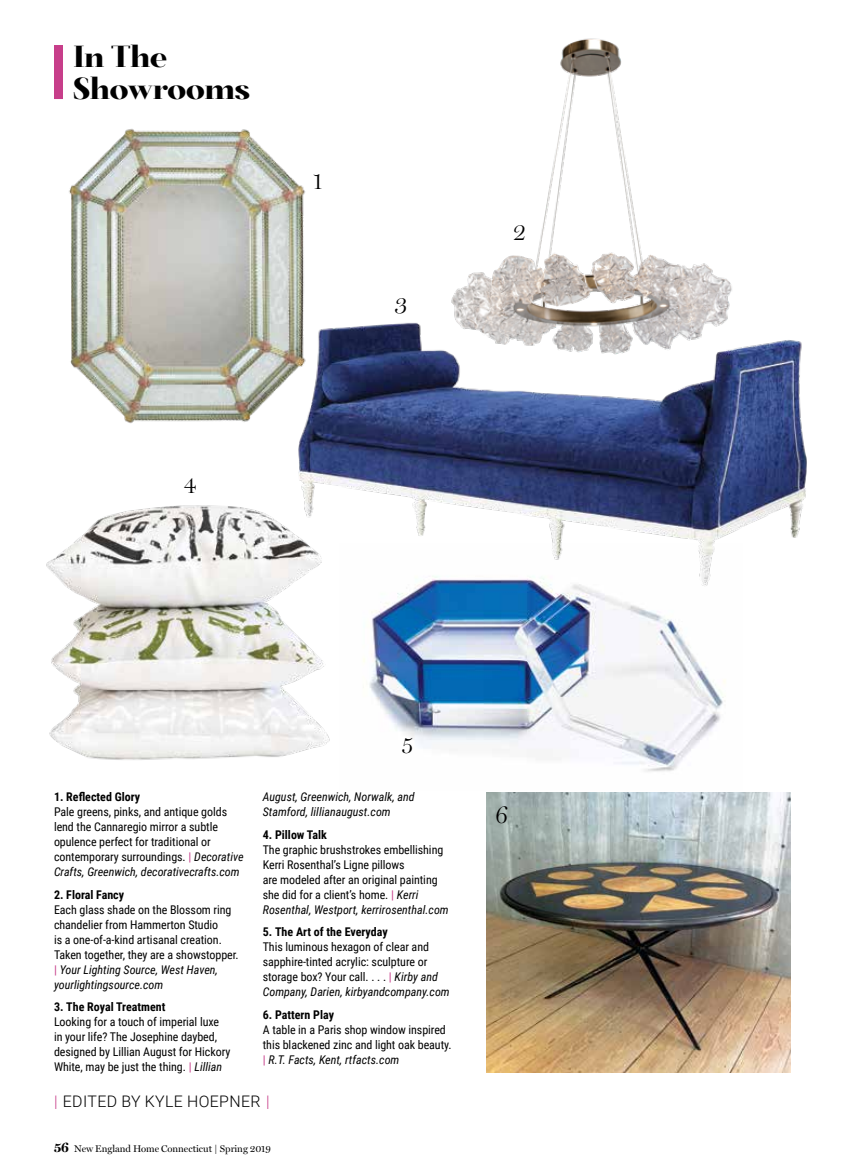
<style>
.page{position:relative;width:864px;height:1175px;background:#fff}
.page>*{position:absolute;margin:0;border:0;box-sizing:border-box;transform-origin:0 0}
.t1{font:700 29.25px/31.5px "Salinas";color:#000}
.t2{font:300 24px "Miller Display";color:#000}
.t3{font:300 15.9px "Roboto";letter-spacing:.025em;color:#000}
.t4{font:12px/15px "Roboto Condensed";letter-spacing:-.005em;color:#000}
.t5{font:700 12px "Roboto Condensed";color:#000}
.t6{font:italic 12px/15px "Roboto Condensed";color:#000}
.t7{font:9.75px "Miller Display";color:#000}
.s1{font-family:"Roboto";color:#c73e8a}
.s2{font-style:italic}
.s3{color:#c73e8a}
.s4{font-weight:700;font-size:13.5px}
</style>
<div class="page">
<img style="left:363px;top:594px;width:363px;height:178px">
<img style="left:486px;top:792px;width:304px;height:280px">
<img style="left:69px;top:128px;width:237px;height:296px">
<div style="left:54px;top:45px;width:9px;height:54px;background:#c73e8a"></div>
<img style="left:272px;top:298px;width:535px;height:296px">
<img style="left:46px;top:492px;width:288px;height:268px">
<img style="left:451px;top:38px;width:292px;height:387px">
<h1 class="t1" style="left:74px;top:41px;width:178px">In The<br>Showrooms</h1>
<h2 class="t2" style="left:313px;top:167px;width:11px">1</h2>
<h2 class="t2" style="left:184px;top:471px;width:15px">4</h2>
<h2 class="t2" style="left:395px;top:291px;width:15px">3</h2>
<h2 class="t2" style="left:513px;top:218px;width:15px">2</h2>
<h2 class="t2" style="left:401px;top:730px;width:13px">5</h2>
<p class="t5" style="left:54px;top:788px;width:88px">1. Reflected Glory</p>
<p class="t4" style="left:54px;top:804px;width:191px">Pale greens, pinks, and antique golds lend the Cannaregio mirror a subtle opulence perfect for traditional or contemporary surroundings. <span class="s1">|</span> <span class="s2">Decorative Crafts, Greenwich, decorativecrafts.com</span></p>
<p class="t5" style="left:54px;top:886px;width:72px">2. Floral Fancy</p>
<p class="t4" style="left:54px;top:901px;width:186px">Each glass shade on the Blossom ring chandelier from Hammerton Studio<br>is a one-of-a-kind artisanal creation.<br>Taken together, they are a showstopper. <span class="s1">|</span> <span class="s2">Your Lighting Source, West Haven, yourlightingsource.com</span></p>
<p class="t5" style="left:54px;top:998px;width:113px">3. The Royal Treatment</p>
<p class="t4" style="left:54px;top:1014px;width:178px">Looking for a touch of imperial luxe in your life? The Josephine daybed, designed by Lillian August for Hickory White, may be just the thing. <span class="s1">|</span> <span class="s2">Lillian</span></p>
<p class="t6" style="left:263px;top:789px;width:153px">August, Greenwich, Norwalk, and<br>Stamford, lillianaugust.com</p>
<p class="t5" style="left:263px;top:826px;width:66px">4. Pillow Talk</p>
<p class="t4" style="left:263px;top:841px;width:187px">The graphic brushstrokes embellishing Kerri Rosenthal’s Ligne pillows<br>are modeled after an original painting she did for a client’s home. <span class="s1">|</span> <span class="s2">Kerri Rosenthal, Westport, kerrirosenthal.com</span></p>
<p class="t5" style="left:263px;top:923px;width:126px">5. The Art of the Everyday</p>
<p class="t4" style="left:263px;top:939px;width:188px">This luminous hexagon of clear and sapphire-tinted acrylic: sculpture or storage box? Your call. . . . <span class="s1">|</span> <span class="s2">Kirby and Company, Darien, kirbyandcompany.com</span></p>
<p class="t5" style="left:263px;top:1006px;width:73px">6. Pattern Play</p>
<p class="t4" style="left:263px;top:1021px;width:190px">A table in a Paris shop window inspired this blackened zinc and light oak beauty. <span class="s1">|</span> <span class="s2">R.T. Facts, Kent, rtfacts.com</span></p>
<h3 class="t3" style="left:54px;top:1090px;width:217px"><span class="s3">|</span> EDITED BY KYLE HOEPNER <span class="s3">|</span></h3>
<p class="t7" style="left:54px;top:1143px;width:219px"><span class="s4">56</span> New England Home Connecticut | Spring 2019</p>
<h2 class="t2" style="left:495px;top:801px;width:15px">6</h2>
</div>
